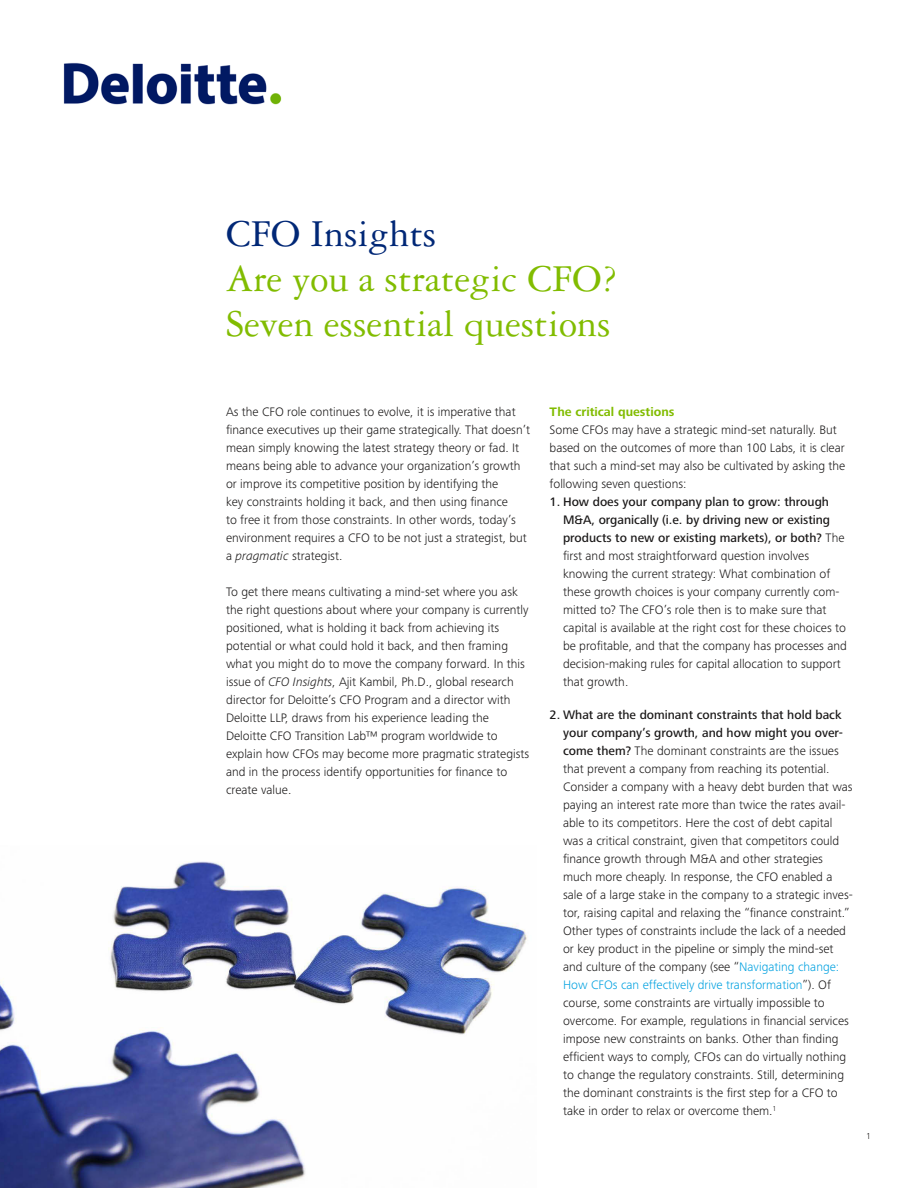
<style>
.page{position:relative;width:918px;height:1188px;background:#fff}
.page>*{position:absolute;margin:0;border:0;box-sizing:border-box;transform-origin:0 0}
.CI_head{font:40.5px/45px "Garamond 3 LT Std";color:#81bc00}
.List_Paragraph{font:300 12.75px/18px "Frutiger Next Pro";color:#1a1818}
.t1{font:700 12.75px "Frutiger Next Pro";color:#81bc00}
.t2{font:300 9px "Frutiger Next Pro";color:#1a1818}
.s1{color:#002776}
.s2{font-style:italic}
.s3{font-weight:500}
.s4{color:#00a1e0}
</style>
<div class="page">
<img style="left:63px;top:62px;width:219px;height:43px">
<img style="left:0;top:861px;width:527px;height:327px">
<p class="CI_head" style="left:226px;top:212px;width:393px"><span class="s1">CFO Insights<br></span>Are you a strategic CFO?<br>Seven essential questions</p>
<p class="List_Paragraph" style="left:226px;top:403px;width:306px">As the CFO role continues to evolve, it is imperative that finance executives up their game strategically. That doesn’t mean simply knowing the latest strategy theory or fad. It means being able to advance your organization’s growth or improve its competitive position by identifying the<br>key constraints holding it back, and then using finance<br>to free it from those constraints. In other words, today’s environment requires a CFO to be not just a strategist, but a <span class="s2">pragmatic</span> strategist.</p>
<p class="List_Paragraph" style="left:226px;top:583px;width:305px">To get there means cultivating a mind-set where you ask the right questions about where your company is currently positioned, what is holding it back from achieving its potential or what could hold it back, and then framing what you might do to move the company forward. In this issue of <span class="s2">CFO Insights</span>, Ajit Kambil, Ph.D., global research director for Deloitte’s CFO Program and a director with Deloitte LLP, draws from his experience leading the Deloitte CFO Transition Lab™ program worldwide to explain how CFOs may become more pragmatic strategists and in the process identify opportunities for finance to create value.</p>
<p class="t1" style="left:550px;top:405px;width:126px">The critical questions</p>
<p class="List_Paragraph" style="left:550px;top:421px;width:297px">Some CFOs may have a strategic mind-set naturally. But based on the outcomes of more than 100 Labs, it is clear that such a mind-set may also be cultivated by asking the following seven questions:</p>
<p class="List_Paragraph" style="left:563px;top:493px;width:285px;text-indent:-14px"><span class="s3">1. How does your company plan to grow: through M&amp;A, organically (i.e. by driving new or existing products to new or existing markets), or both?</span> The first and most straightforward question involves knowing the current strategy: What combination of these growth choices is your company currently com&shy;mitted to? The CFO’s role then is to make sure that capital is available at the right cost for these choices to be profitable, and that the company has processes and decision-making rules for capital allocation to support that growth.</p>
<p class="List_Paragraph" style="left:563px;top:706px;width:291px;text-indent:-14px"><span class="s3">2. What are the dominant constraints that hold back your company’s growth, and how might you over&shy;come them?</span> The dominant constraints are the issues that prevent a company from reaching its potential.<br>Consider a company with a heavy debt burden that was paying an interest rate more than twice the rates avail&shy;able to its competitors. Here the cost of debt capital was a critical constraint, given that competitors could finance growth through M&amp;A and other strategies much more cheaply. In response, the CFO enabled a sale of a large stake in the company to a strategic inves&shy;tor, raising capital and relaxing the “finance constraint.” Other types of constraints include the lack of a needed or key product in the pipeline or simply the mind-set and culture of the company (see “<span class="s4">Navigating change:<br>How CFOs can effectively drive transformation</span>”). Of course, some constraints are virtually impossible to overcome. For example, regulations in financial services impose new constraints on banks. Other than finding efficient ways to comply, CFOs can do virtually nothing to change the regulatory constraints. Still, determining the dominant constraints is the first step for a CFO to take in order to relax or overcome them.<sup>1</sup></p>
<p class="t2" style="left:866px;top:1131px;width:6px">1</p>
</div>
